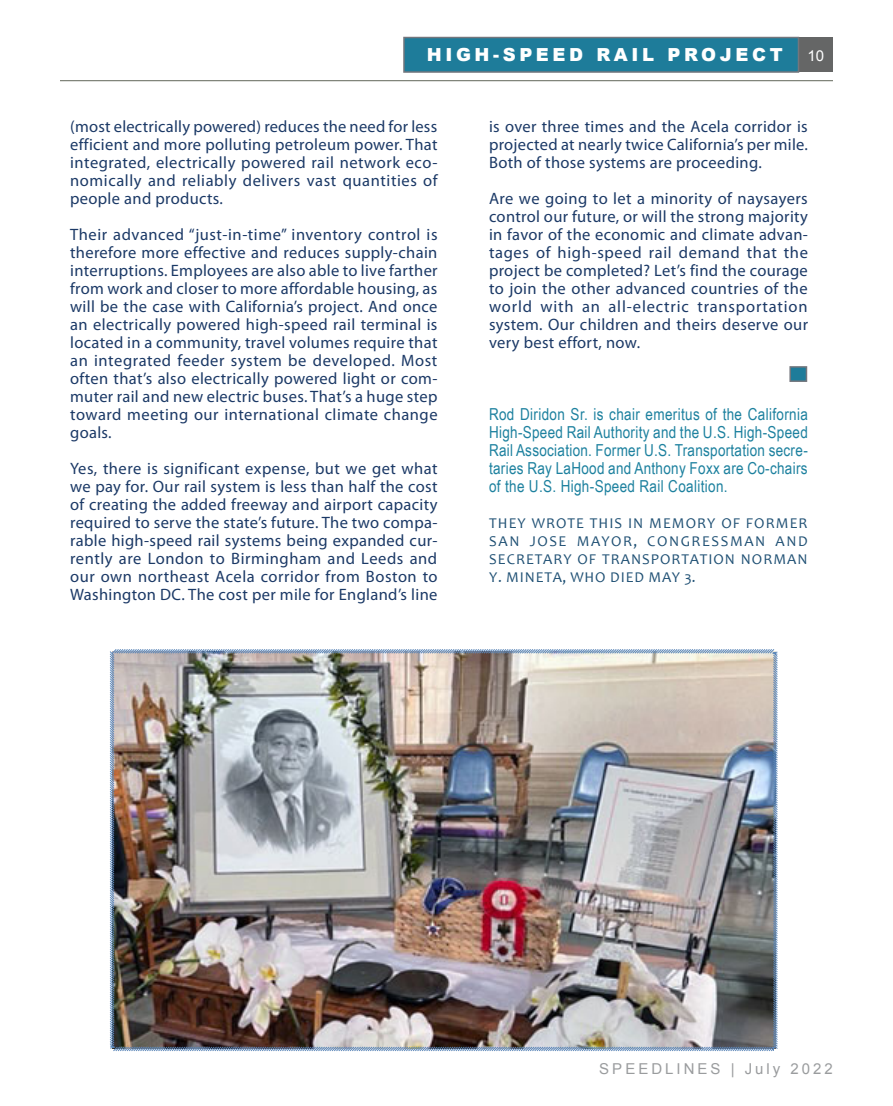
<style>
.page{position:relative;width:893px;height:1106px;background:#fff}
.page>*{position:absolute;margin:0;border:0;box-sizing:border-box;transform-origin:0 0}
.Section_heading_head{font:900 18px "Arial";letter-spacing:.2em;color:#fff}
.Body{font:16.5px/18px "Myriad Pro";letter-spacing:.02em;color:#1b3966;text-align:justify}
.Body-2{font:16.5px/18px "Arial Narrow";letter-spacing:.02em;color:#1d819f;text-align:justify}
.Body-3{font:15px/18px "Candara";letter-spacing:.065em;color:#1f5074;text-align:justify}
.t1{font:15px "Arial";letter-spacing:.2em;color:#9a9c9e}
.t2{font:15px "Arial";color:#fff}
</style>
<div class="page">
<div style="left:798px;top:38px;width:35px;height:34px;background:#656666"></div>
<hr style="left:60px;top:80px;width:773px;height:1px;background:#73776c">
<div style="left:404px;top:38px;width:394px;height:34px;background:#1e7c9a"></div>
<div style="left:403px;top:37px;width:396px;height:36px;border:2px solid #73767d"></div>
<img style="left:109px;top:649px;width:669px;height:403px">
<div style="left:789px;top:366px;width:18px;height:16px;background:#1e7c9a;border:2px solid #73767d"></div>
<p class="Section_heading_head" style="left:427px;top:42px;width:357px">HIGH-SPEED RAIL PROJECT</p>
<p class="t2" style="left:807px;top:46px;width:18px">10</p>
<p class="Body" style="left:70px;top:117px;width:369px">(most electrically powered) reduces the need for less efficient and more polluting petroleum power. That integrated, electrically powered rail network eco&shy;nomically and reliably delivers vast quantities of people and products.</p>
<p class="Body" style="left:70px;top:225px;width:369px">Their advanced “just-in-time” inventory control is therefore more effective and reduces supply-chain interruptions. Employees are also able to live farther from work and closer to more affordable housing, as will be the case with California’s project. And once an electrically powered high-speed rail terminal is located in a community, travel volumes require that an integrated feeder system be developed. Most often that’s also electrically powered light or com&shy;muter rail and new electric buses. That’s a huge step toward meeting our international climate change goals.</p>
<p class="Body" style="left:70px;top:459px;width:369px">Yes, there is significant expense, but we get what we pay for. Our rail system is less than half the cost of creating the added freeway and airport capacity required to serve the state’s future. The two compa&shy;rable high-speed rail systems being expanded cur&shy;rently are London to Birmingham and Leeds and our own northeast Acela corridor from Boston to Washington DC. The cost per mile for England’s line</p>
<p class="Body" style="left:489px;top:117px;width:320px">is over three times and the Acela corridor is projected at nearly twice California’s per mile.<br>Both of those systems are proceeding.</p>
<p class="Body" style="left:489px;top:189px;width:321px">Are we going to let a minority of naysayers control our future, or will the strong majority in favor of the economic and climate advan&shy;tages of high-speed rail demand that the project be completed? Let’s find the courage to join the other advanced countries of the world with an all-electric transportation system. Our children and theirs deserve our very best effort, now.</p>
<p class="Body-2" style="left:489px;top:405px;width:320px">Rod Diridon Sr. is chair emeritus of the California High-Speed Rail Authority and the U.S. High-Speed Rail Association. Former U.S. Transportation secre&shy;taries Ray LaHood and Anthony Foxx are Co-chairs of the U.S. High-Speed Rail Coalition.</p>
<p class="Body-3" style="left:489px;top:514px;width:320px">THEY WROTE THIS IN MEMORY OF FORMER SAN JOSE MAYOR, CONGRESSMAN AND SECRETARY OF TRANSPORTATION NORMAN Y. MINETA, WHO DIED MAY 3.</p>
<p class="t1" style="left:599px;top:1059px;width:235px">SPEEDLINES | July 2022</p>
</div>
